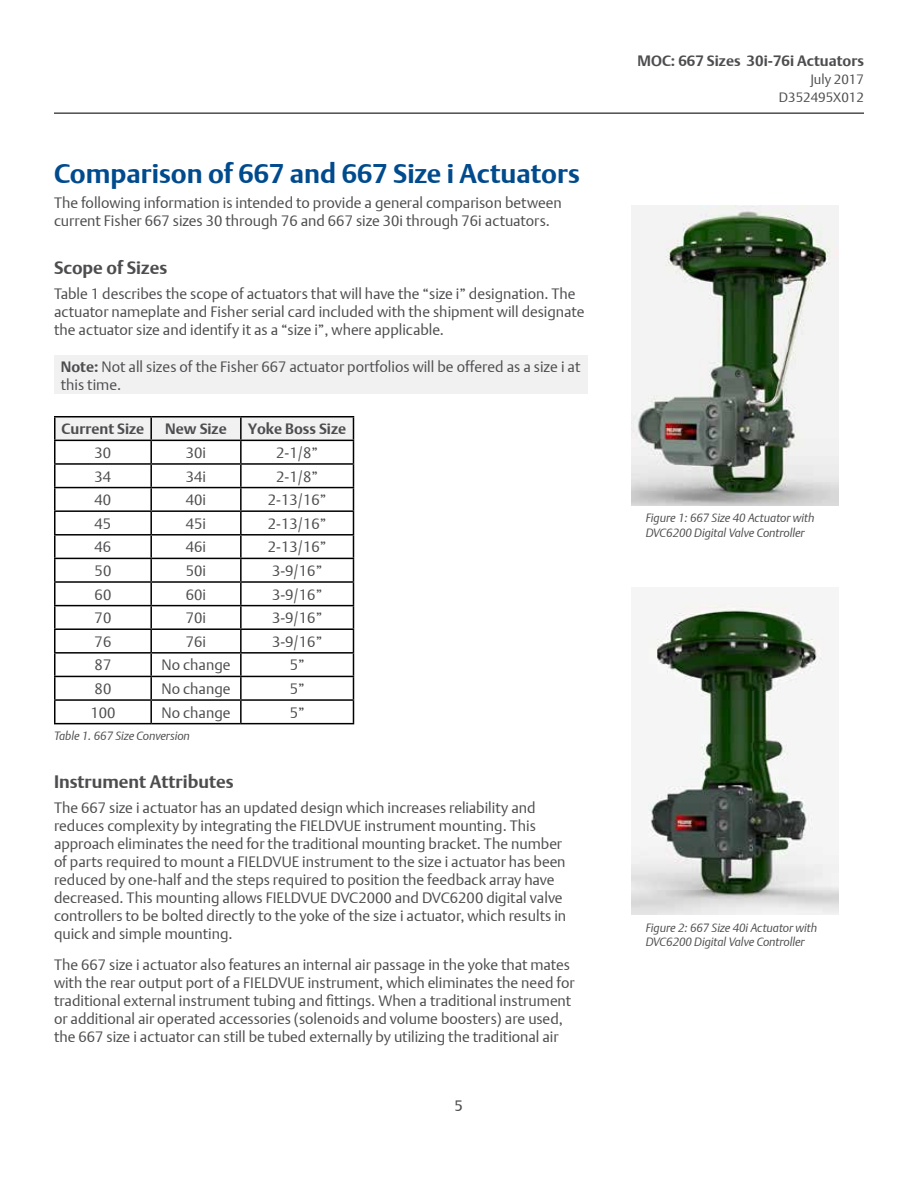
<style>
.page{position:relative;width:918px;height:1188px;background:#fff}
.page>*{position:absolute;margin:0;border:0;box-sizing:border-box;transform-origin:0 0}
.t1{font:700 27px "DTL Argo T";color:#004b8d}
.t2{font:700 18px "DTL Argo T";color:#4d4d4f}
.t3{font:300 15px/18px "DTL Argo T";color:#4d4d4f}
.t4{font:700 15px "DTL Argo T";color:#4d4d4f}
.t5{font:15px "DTL Argo T";color:#4d4d4f}
.t6{font:300 13.5px/18px "DTL Argo T";color:#4d4d4f;text-align:right}
.t7{font:italic 300 12px/14.4px "DTL Argo T";letter-spacing:-.005em;color:#4d4d4f}
.s1{font-weight:700}
</style>
<div class="page">
<hr style="left:54px;top:112px;width:810px;height:2px;background:#4d4d4f">
<hr style="left:54px;top:416px;width:97px;height:1px;background:#000">
<hr style="left:54px;top:417px;width:2px;height:23px;background:#000">
<hr style="left:151px;top:416px;width:90px;height:1px;background:#000">
<hr style="left:241px;top:416px;width:113px;height:1px;background:#000">
<hr style="left:54px;top:440px;width:97px;height:1px;background:#000">
<hr style="left:54px;top:441px;width:2px;height:22px;background:#000">
<hr style="left:54px;top:463px;width:97px;height:2px;background:#000">
<hr style="left:54px;top:465px;width:2px;height:22px;background:#000">
<hr style="left:54px;top:487px;width:97px;height:1px;background:#000">
<hr style="left:54px;top:488px;width:2px;height:22px;background:#000">
<hr style="left:54px;top:510px;width:97px;height:2px;background:#000">
<hr style="left:54px;top:512px;width:2px;height:22px;background:#000">
<hr style="left:54px;top:534px;width:97px;height:2px;background:#000">
<hr style="left:54px;top:536px;width:2px;height:22px;background:#000">
<hr style="left:54px;top:558px;width:97px;height:1px;background:#000">
<hr style="left:54px;top:559px;width:2px;height:22px;background:#000">
<hr style="left:54px;top:581px;width:97px;height:2px;background:#000">
<hr style="left:54px;top:583px;width:2px;height:22px;background:#000">
<hr style="left:54px;top:605px;width:97px;height:1px;background:#000">
<hr style="left:54px;top:606px;width:2px;height:22px;background:#000">
<hr style="left:54px;top:628px;width:97px;height:2px;background:#000">
<hr style="left:54px;top:630px;width:2px;height:22px;background:#000">
<hr style="left:54px;top:652px;width:97px;height:2px;background:#000">
<hr style="left:54px;top:654px;width:2px;height:22px;background:#000">
<hr style="left:54px;top:676px;width:97px;height:1px;background:#000">
<hr style="left:54px;top:677px;width:2px;height:22px;background:#000">
<hr style="left:54px;top:699px;width:97px;height:2px;background:#000">
<hr style="left:54px;top:701px;width:2px;height:22px;background:#000">
<svg style="left:55px;top:417px;width:299px;height:306px"></svg>
<hr style="left:54px;top:723px;width:97px;height:1px;background:#000">
<hr style="left:151px;top:723px;width:90px;height:1px;background:#000">
<hr style="left:241px;top:723px;width:113px;height:1px;background:#000">
<img style="left:632px;top:205px;width:206px;height:300px">
<img style="left:632px;top:603px;width:206px;height:312px">
<div style="left:54px;top:355px;width:534px;height:39px;background:#f1f1f2"></div>
<h1 class="t1" style="left:54px;top:157px;width:528px">Comparison of 667 and 667 Size i Actuators</h1>
<p class="t3" style="left:54px;top:193px;width:509px">The following information is intended to provide a general comparison between current Fisher 667 sizes 30 through 76 and 667 size 30i through 76i actuators.</p>
<p class="t2" style="left:54px;top:257px;width:115px">Scope of Sizes</p>
<p class="t3" style="left:54px;top:285px;width:532px">Table 1 describes the scope of actuators that will have the “size i” designation. The actuator nameplate and Fisher serial card included with the shipment will designate the actuator size and identify it as a “size i”, where applicable.</p>
<p class="t3" style="left:61px;top:357px;width:521px"><span class="s1">Note:</span> Not all sizes of the Fisher 667 actuator portfolios will be offered as a size i at this time.</p>
<p class="t4" style="left:62px;top:420px;width:84px">Current Size</p>
<p class="t4" style="left:165px;top:420px;width:63px">New Size</p>
<p class="t4" style="left:248px;top:420px;width:100px">Yoke Boss Size</p>
<p class="t3" style="left:95px;top:444px;width:18px">30</p>
<p class="t3" style="left:186px;top:444px;width:22px">30i</p>
<p class="t3" style="left:276px;top:444px;width:43px">2-1/8”</p>
<p class="t3" style="left:95px;top:467px;width:18px">34</p>
<p class="t3" style="left:186px;top:467px;width:22px">34i</p>
<p class="t3" style="left:276px;top:467px;width:43px">2-1/8”</p>
<p class="t3" style="left:95px;top:491px;width:18px">40</p>
<p class="t3" style="left:186px;top:491px;width:22px">40i</p>
<p class="t3" style="left:268px;top:491px;width:60px">2-13/16”</p>
<p class="t3" style="left:95px;top:514px;width:18px">45</p>
<p class="t3" style="left:186px;top:514px;width:22px">45i</p>
<p class="t3" style="left:268px;top:514px;width:60px">2-13/16”</p>
<p class="t3" style="left:95px;top:538px;width:18px">46</p>
<p class="t3" style="left:186px;top:538px;width:22px">46i</p>
<p class="t3" style="left:268px;top:538px;width:60px">2-13/16”</p>
<p class="t3" style="left:95px;top:562px;width:18px">50</p>
<p class="t3" style="left:186px;top:562px;width:22px">50i</p>
<p class="t3" style="left:272px;top:562px;width:52px">3-9/16”</p>
<p class="t3" style="left:95px;top:585px;width:18px">60</p>
<p class="t3" style="left:186px;top:585px;width:22px">60i</p>
<p class="t3" style="left:272px;top:585px;width:52px">3-9/16”</p>
<p class="t3" style="left:95px;top:609px;width:18px">70</p>
<p class="t3" style="left:186px;top:609px;width:22px">70i</p>
<p class="t3" style="left:272px;top:609px;width:52px">3-9/16”</p>
<p class="t3" style="left:95px;top:632px;width:18px">76</p>
<p class="t3" style="left:186px;top:632px;width:22px">76i</p>
<p class="t3" style="left:272px;top:632px;width:52px">3-9/16”</p>
<p class="t3" style="left:95px;top:656px;width:18px">87</p>
<p class="t3" style="left:161px;top:656px;width:71px">No change</p>
<p class="t3" style="left:290px;top:656px;width:16px">5”</p>
<p class="t3" style="left:95px;top:680px;width:18px">80</p>
<p class="t3" style="left:161px;top:680px;width:71px">No change</p>
<p class="t3" style="left:290px;top:680px;width:16px">5”</p>
<p class="t3" style="left:90px;top:703px;width:27px">100</p>
<p class="t3" style="left:161px;top:703px;width:71px">No change</p>
<p class="t3" style="left:290px;top:703px;width:16px">5”</p>
<p class="t7" style="left:54px;top:728px;width:138px">Table 1. 667 Size Conversion</p>
<p class="t2" style="left:54px;top:771px;width:181px">Instrument Attributes</p>
<p class="t3" style="left:54px;top:798px;width:514px">The 667 size i actuator has an updated design which increases reliability and reduces complexity by integrating the FIELDVUE instrument mounting. This approach eliminates the need for the traditional mounting bracket. The number of parts required to mount a FIELDVUE instrument to the size i actuator has been reduced by one-half and the steps required to position the feedback array have decreased. This mounting allows FIELDVUE DVC2000 and DVC6200 digital valve controllers to be bolted directly to the yoke of the size i actuator, which results in quick and simple mounting.</p>
<p class="t3" style="left:54px;top:956px;width:522px">The 667 size i actuator also features an internal air passage in the yoke that mates with the rear output port of a FIELDVUE instrument, which eliminates the need for traditional external instrument tubing and fittings. When a traditional instrument or additional air operated accessories (solenoids and volume boosters) are used, the 667 size i actuator can still be tubed externally by utilizing the traditional air</p>
<p class="t5" style="left:454px;top:1097px;width:10px">5</p>
<p class="t4" style="left:638px;top:51px;width:228px">MOC: 667 Sizes 30i-76i Actuators</p>
<p class="t6" style="left:779px;top:70px;width:87px">July 2017<br>D352495X012</p>
<p class="t7" style="left:646px;top:511px;width:170px">Figure 1: 667 Size 40 Actuator with<br>DVC6200 Digital Valve Controller</p>
<p class="t7" style="left:646px;top:920px;width:173px">Figure 2: 667 Size 40i Actuator with<br>DVC6200 Digital Valve Controller</p>
</div>
